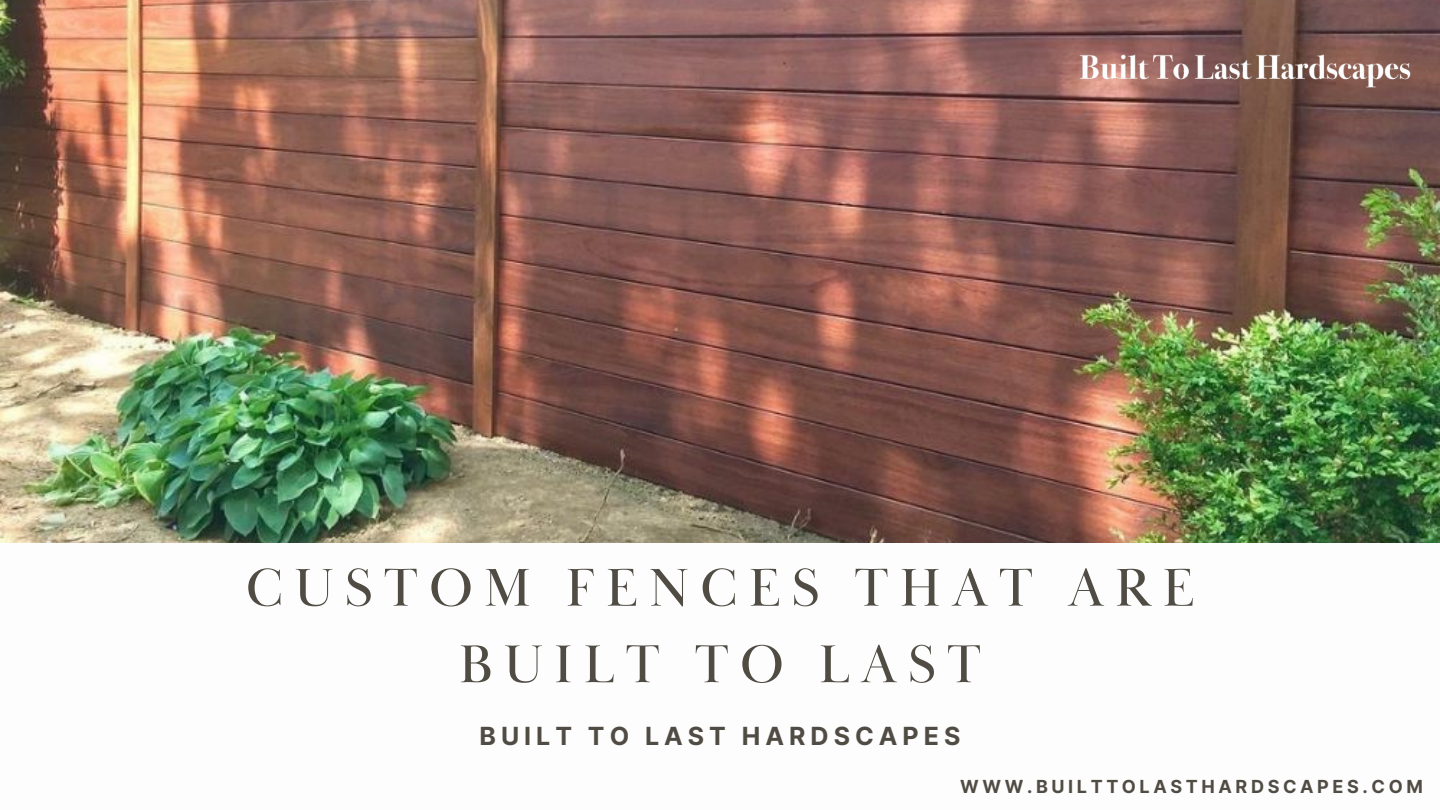
<style>
.page{position:relative;width:1440px;height:810px;background:#fff}
.page>*{position:absolute;margin:0;border:0;box-sizing:border-box;transform-origin:0 0}
.t1{font:55px/76.5px "Baskerville Display PT";letter-spacing:.2em;color:#504c44;text-align:center}
.t2{font:700 25px "Inter";letter-spacing:.2em;color:#504c44}
.t3{font:700 18px "Inter";letter-spacing:.2em;color:#504c44}
</style>
<div class="page">
<img style="left:0;top:0;width:1440px;height:542px">
<img style="left:1078px;top:52px;width:334px;height:38px">
<h1 class="t1" style="left:246px;top:551px;width:950px">CUSTOM FENCES THAT ARE<br>BUILT TO LAST</h1>
<h2 class="t2" style="left:480px;top:721px;width:482px">BUILT TO LAST HARDSCAPES</h2>
<p class="t3" style="left:960px;top:776px;width:464px">WWW.BUILTTOLASTHARDSCAPES.COM</p>
</div>
